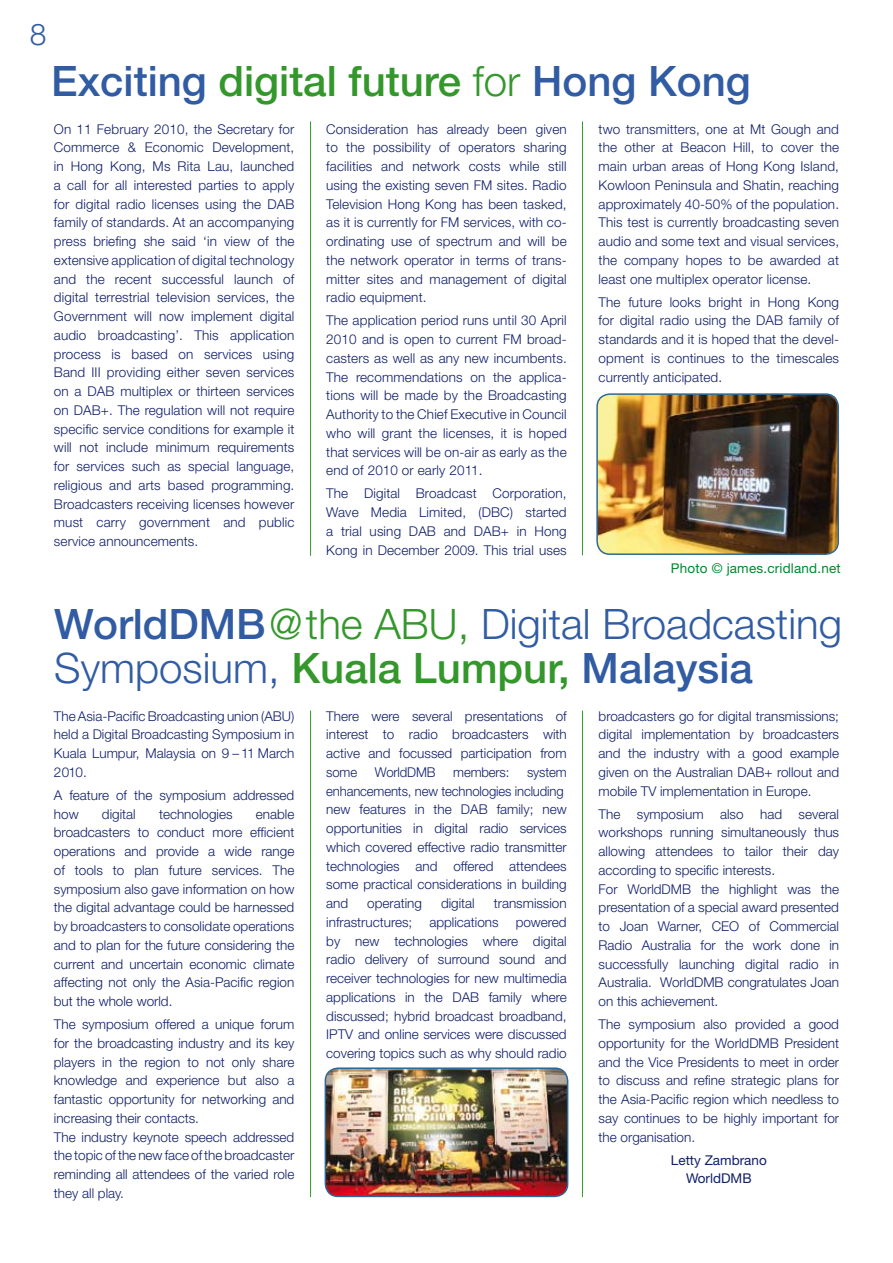
<style>
.page{position:relative;width:893px;height:1263px;background:#fff}
.page>*{position:absolute;margin:0;border:0;box-sizing:border-box;transform-origin:0 0}
.t1{font:300 42px/43.5px "Helvetica Neue";color:#315ca3}
.t2{font:500 42px "Helvetica Neue";color:#315ca3}
.t3{font:300 13.5px/18.8px "Helvetica Neue";color:#101f69;text-align:justify}
.t4{font:13.5px "Helvetica Neue";letter-spacing:.015em;color:#00892d}
.t5{font:13.5px/18.8px "Helvetica Neue";color:#101f69;text-align:center}
.s1{color:#33972b}
.s2{font-weight:300;color:#33972b}
.s3{font-weight:500}
.s4{font-weight:500;color:#33972b}
</style>
<div class="page">
<hr style="left:310px;top:121px;width:1px;height:435px;background:#33972b">
<hr style="left:582px;top:121px;width:1px;height:434px;background:#33972b">
<img style="left:597px;top:394px;width:241px;height:160px;border-radius:13px">
<div style="left:596px;top:393px;width:243px;height:162px;border:2px solid #2f6993;border-radius:13px"></div>
<hr style="left:310px;top:711px;width:1px;height:486px;background:#33972b">
<hr style="left:582px;top:711px;width:1px;height:486px;background:#33972b">
<img style="left:325px;top:1068px;width:243px;height:128px;border-radius:13px">
<div style="left:325px;top:1067px;width:243px;height:130px;border:2px solid #2f6993;border-radius:13px"></div>
<h1 class="t2" style="left:51px;top:56px;width:701px">Exciting <span class="s1">digital future</span> <span class="s2">for</span> Hong Kong</h1>
<p class="t3" style="left:54px;top:119px;width:242px">On 11 February 201 0, the Secretary for Commerce &amp; Economic Development, in Hong Kong, Ms Rita Lau, launched a call for all interested parties to apply for digital radio licenses using the DAB family of standards. At an accompanying press briefing she said ‘in view of the extensive application of digital technology and the recent successful launch of digital terrestrial television services, the Government will now implement digital audio broadcasting’. This application process is based on services using Band III providing either seven services on a DAB multiplex or thirteen services on DAB+. The regulation will not require specific service conditions for example it will not include minimum requirements for services such as special language, religious and arts based programming.<br>Broadcasters receiving licenses however must carry government and public service announcements.</p>
<p class="t3" style="left:326px;top:119px;width:242px">Consideration has already been given to the possibility of operators sharing facilities and network costs while still using the existing seven FM sites. Radio Television Hong Kong has been tasked, as it is currently for FM services, with co&shy;ordinating use of spectrum and will be the network operator in terms of trans&shy;mitter sites and management of digital radio equipment.</p>
<p class="t3" style="left:599px;top:119px;width:242px">two transmitters, one at Mt Gough and the other at Beacon Hill, to cover the main urban areas of Hong Kong Island, Kowloon Peninsula and Shatin, reaching approximately 40-50% of the population.<br>This test is currently broadcasting seven audio and some text and visual services, the company hopes to be awarded at least one multiplex operator license.</p>
<p class="t3" style="left:599px;top:292px;width:242px">The future looks bright in Hong Kong for digital radio using the DAB family of standards and it is hoped that the devel&shy;opment is continues to the timescales currently anticipated.</p>
<p class="t3" style="left:326px;top:311px;width:242px">The application period runs until 30 April 201 0 and is open to current FM broad&shy;casters as well as any new incumbents.<br>The recommendations on the applica&shy;tions will be made by the Broadcasting Authority to the Chief Executive in Council who will grant the licenses, it is hoped that services will be on-air as early as the end of 201 0 or early 2011 .</p>
<p class="t3" style="left:326px;top:484px;width:242px">The Digital Broadcast Corporation, Wave Media Limited, (DBC) started a trial using DAB and DAB+ in Hong Kong in December 2009. This trial uses</p>
<p class="t4" style="left:671px;top:560px;width:172px">Photo © james.cridland.net</p>
<h1 class="t1" style="left:54px;top:601px;width:789px"><span class="s3">WorldDMB</span><span class="s1">@ the ABU,</span> Digital Broadcasting<br>Symposium, <span class="s4">Kuala Lumpur,</span> <span class="s3">Malaysia</span></h1>
<p class="t3" style="left:54px;top:706px;width:242px">The Asia-Pacific Broadcasting union (ABU) held a Digital Broadcasting Symposium in Kuala Lumpur, Malaysia on 9 – 11 March 201 0.</p>
<p class="t3" style="left:54px;top:785px;width:242px">A feature of the symposium addressed how</p>
<p class="t3" style="left:599px;top:706px;width:242px">broadcasters go for digital transmissions; digital implementation by broadcasters and the industry with a good example given on the Australian DAB+ rollout and mobile TV implementation in Europe.</p>
<p class="t3" style="left:599px;top:804px;width:242px;text-align:left">The symposium also had several workshops running simultaneously thus allowing attendees to tailor their day according to specific interests.<br>For WorldDMB the highlight was the presentation of a special award presented to Joan Warner, CEO</p>
<p class="t3" style="left:326px;top:706px;width:242px">There were several presentations of interest to radio broadcasters with active and focussed participation from some</p>
<p class="t3" style="left:375px;top:762px;width:62px">WorldDMB</p>
<p class="t3" style="left:453px;top:762px;width:58px">members:</p>
<p class="t3" style="left:326px;top:762px;width:242px;text-align:left;text-indent:201px">system enhancements, new technologies including new features in the DAB family; new opportunities in digital radio services which covered effective radio transmitter technologies and offered attendees some practical considerations in building and</p>
<p class="t3" style="left:54px;top:804px;width:242px;text-indent:202px">enable broadcasters to conduct more efficient operations and provide a wide range of tools to plan future services. The symposium also gave information on how the digital advantage could be harnessed by broadcasters to consolidate operations and to plan for the future considering the current and uncertain economic climate affecting not only the Asia-Pacific region but the whole world.</p>
<p class="t3" style="left:54px;top:1014px;width:242px;text-align:left">The symposium offered a unique forum for the broadcasting industry and its key players in the region to not only share knowledge and experience but also a fantastic opportunity for networking and increasing their contacts.<br>The industry keynote speech addressed the topic of the new face of the broadcaster reminding all attendees of the varied role they all play.</p>
<p class="t3" style="left:102px;top:804px;width:35px">digital</p>
<p class="t3" style="left:159px;top:804px;width:75px">technologies</p>
<p class="t3" style="left:367px;top:893px;width:56px">operating</p>
<p class="t3" style="left:441px;top:893px;width:35px">digital</p>
<p class="t3" style="left:494px;top:893px;width:74px">transmission</p>
<p class="t3" style="left:326px;top:912px;width:88px">infrastructures;</p>
<p class="t3" style="left:429px;top:912px;width:71px">applications</p>
<p class="t3" style="left:326px;top:912px;width:242px;text-indent:189px">powered by new technologies where digital radio delivery of surround sound and receiver technologies for new multimedia applications in the DAB family where discussed; hybrid broadcast broadband, IPTV and online services were discussed covering topics such as why should radio</p>
<p class="t3" style="left:599px;top:916px;width:242px;text-indent:150px">of Commercial Radio Australia for the work done in successfully launching digital radio in Australia. WorldDMB congratulates Joan on this achievement.</p>
<p class="t3" style="left:599px;top:1014px;width:242px">The symposium also provided a good opportunity for the WorldDMB President and the Vice Presidents to meet in order to discuss and refine strategic plans for the Asia-Pacific region which needless to say continues to be highly important for the organisation.</p>
<p class="t5" style="left:671px;top:1150px;width:97px">Letty Zambrano<br>WorldDMB</p>
</div>
